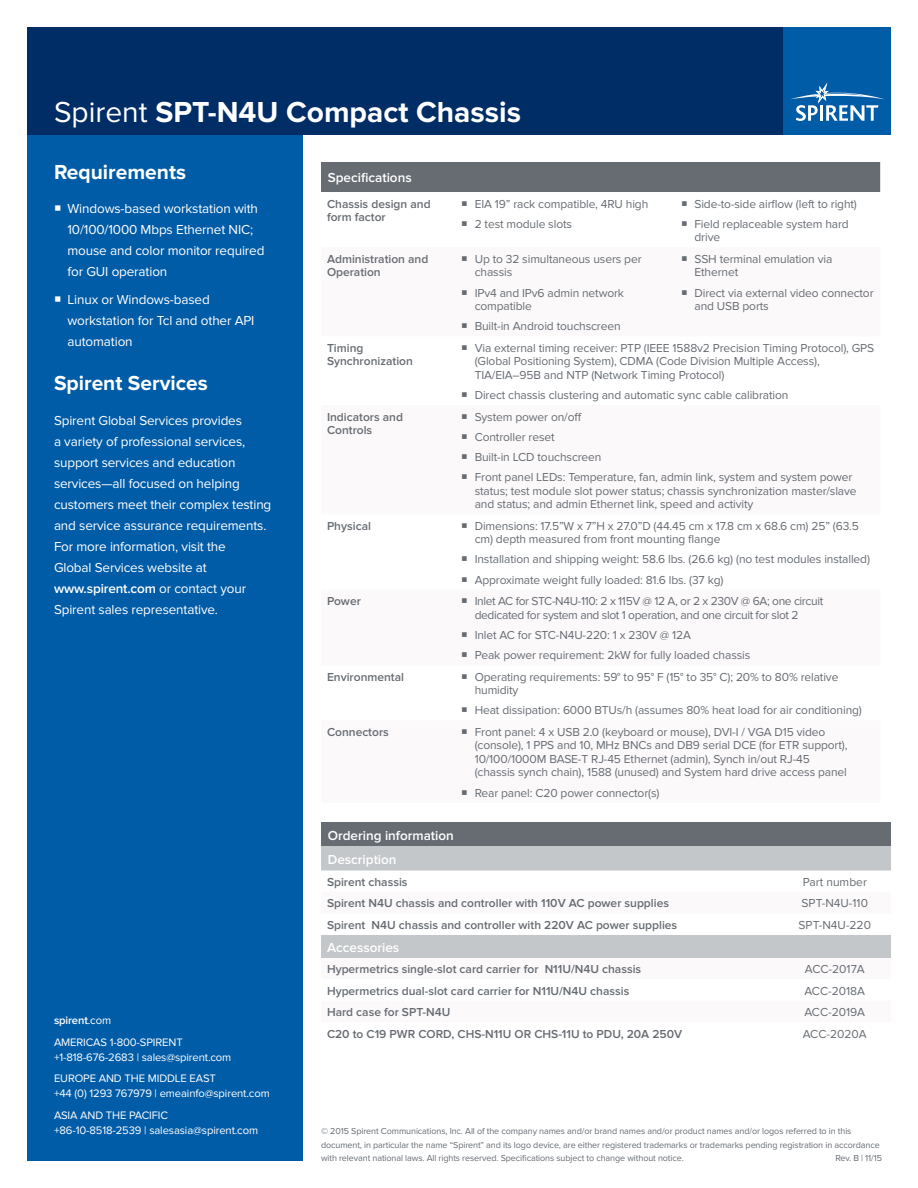
<style>
.page{position:relative;width:918px;height:1188px;background:#fff}
.page>*{position:absolute;margin:0;border:0;box-sizing:border-box;transform-origin:0 0}
.t1{font:700 30px "Proxima Nova";color:#fff}
.Sidebar_Blue_Heading{font:700 21px "Proxima Nova";color:#fff}
.Sidebar_Blue_Body_Te{font:13.5px/21px "Proxima Nova";letter-spacing:-.01em;color:#fff}
.Table_Header_1{font:600 13.5px "Proxima Nova";color:#fff}
.Table_Header_2{font:600 13.5px "Proxima Nova";color:#fff}
.Table_Body_Text{font:12px/13.5px "Proxima Nova";letter-spacing:-.01em;color:#676c72}
.Table_Category{font:600 12px/13.5px "Proxima Nova";color:#676c72}
.Table_Body_Text-2{font:12px/13.5px "Proxima Nova";letter-spacing:-.03em;color:#676c72}
.t2{font:11.25px/21.8px "Proxima Nova";letter-spacing:-.01em;color:#fff}
.t3{font:9px/13.5px "Proxima Nova";letter-spacing:-.01em;color:#676c72}
.s1{font-weight:400}
.s2{font-weight:600}
</style>
<div class="page">
<div style="left:27px;top:27px;width:864px;height:108px;background:#002d66"></div>
<div style="left:783px;top:27px;width:108px;height:108px;background:#005ca7"></div>
<svg style="left:790px;top:83px;width:95px;height:38px"></svg>
<div style="left:27px;top:135px;width:276px;height:1026px;background:#005ca7"></div>
<div style="left:321px;top:162px;width:559px;height:30px;background:#676c72"></div>
<div style="left:321px;top:822px;width:570px;height:24px;background:#676c72"></div>
<div style="left:321px;top:846px;width:570px;height:25px;background:#c4c7ca"></div>
<div style="left:321px;top:935px;width:570px;height:23px;background:#c4c7ca"></div>
<h1 class="t1" style="left:54px;top:94px;width:468px"><span class="s1">Spirent</span> SPT-N4U Compact Chassis</h1>
<p class="Sidebar_Blue_Heading" style="left:54px;top:160px;width:134px">Requirements</p>
<p class="Sidebar_Blue_Body_Te" style="left:68px;top:198px;width:198px">Windows-based workstation with<br>10/100/1000 Mbps Ethernet NIC; mouse and color monitor required for GUI operation</p>
<p class="Sidebar_Blue_Body_Te" style="left:68px;top:289px;width:189px">Linux or Windows-based workstation for Tcl and other API automation</p>
<p class="Sidebar_Blue_Heading" style="left:54px;top:371px;width:155px">Spirent Services</p>
<p class="Sidebar_Blue_Body_Te" style="left:54px;top:410px;width:219px">Spirent Global Services provides<br>a variety of professional services, support services and education services—all focused on helping customers meet their complex testing and service assurance requirements.<br>For more information, visit the<br>Global Services website at <span class="s2">www.spirent.com</span> or contact your Spirent sales representative.</p>
<p class="t2" style="left:54px;top:1009px;width:130px"><span class="s2">spirent</span>.com<br>AMERICAS 1-800-SPIRENT</p>
<p class="t2" style="left:54px;top:1046px;width:179px">+1-818-676-2683 | sales@spirent.com<br>EUROPE AND THE MIDDLE EAST</p>
<p class="t2" style="left:54px;top:1083px;width:217px">+44 (0) 1293 767979 | emeainfo@spirent.com<br>ASIA AND THE PACIFIC</p>
<p class="t2" style="left:54px;top:1120px;width:206px">+86-10-8518-2539 | salesasia@spirent.com</p>
<p class="Table_Header_1" style="left:328px;top:170px;width:85px">Specifications</p>
<p class="Table_Category" style="left:327px;top:197px;width:105px">Chassis design and form factor</p>
<p class="Table_Body_Text" style="left:475px;top:197px;width:175px">EIA 19” rack compatible, 4RU high</p>
<p class="Table_Body_Text" style="left:475px;top:217px;width:99px">2 test module slots</p>
<p class="Table_Category" style="left:327px;top:252px;width:103px">Administration and<br>Operation</p>
<p class="Table_Body_Text" style="left:475px;top:252px;width:168px">Up to 32 simultaneous users per chassis</p>
<p class="Table_Body_Text" style="left:475px;top:286px;width:151px">IPv4 and IPv6 admin network compatible</p>
<p class="Table_Body_Text" style="left:475px;top:320px;width:147px">Built-in Android touchscreen</p>
<p class="Table_Body_Text" style="left:694px;top:197px;width:164px">Side-to-side airflow (left to right)</p>
<p class="Table_Body_Text" style="left:694px;top:217px;width:156px">Field replaceable system hard drive</p>
<p class="Table_Body_Text" style="left:694px;top:252px;width:139px">SSH terminal emulation via<br>Ethernet</p>
<p class="Table_Body_Text" style="left:694px;top:286px;width:181px">Direct via external video connector and USB ports</p>
<p class="Table_Category" style="left:327px;top:341px;width:87px">Timing<br>Synchronization</p>
<p class="Table_Body_Text" style="left:475px;top:341px;width:401px">Via external timing receiver: PTP (IEEE 1588v2 Precision Timing Protocol), GPS (Global Positioning System), CDMA (Code Division Multiple Access),<br>TIA/EIA–95B and NTP (Network Timing Protocol)</p>
<p class="Table_Body_Text" style="left:475px;top:388px;width:315px">Direct chassis clustering and automatic sync cable calibration</p>
<p class="Table_Category" style="left:327px;top:410px;width:77px">Indicators and<br>Controls</p>
<p class="Table_Body_Text" style="left:475px;top:410px;width:109px">System power on/off</p>
<p class="Table_Body_Text" style="left:475px;top:430px;width:81px">Controller reset</p>
<p class="Table_Body_Text" style="left:475px;top:450px;width:128px">Built-in LCD touchscreen</p>
<p class="Table_Body_Text" style="left:475px;top:471px;width:383px">Front panel LEDs: Temperature, fan, admin link, system and system power status; test module slot power status; chassis synchronization master/slave and status; and admin Ethernet link, speed and activity</p>
<p class="Table_Category" style="left:327px;top:519px;width:45px">Physical</p>
<p class="Table_Body_Text" style="left:475px;top:519px;width:386px">Dimensions: 17.5”W x 7”H x 27.0”D (44.45 cm x 17.8 cm x 68.6 cm) 25” (63.5 cm) depth measured from front mounting flange</p>
<p class="Table_Body_Text" style="left:475px;top:553px;width:397px">Installation and shipping weight: 58.6 lbs. (26.6 kg) (no test modules installed)</p>
<p class="Table_Body_Text" style="left:475px;top:573px;width:250px">Approximate weight fully loaded: 81.6 lbs. (37 kg)</p>
<p class="Table_Category" style="left:327px;top:595px;width:35px">Power</p>
<p class="Table_Body_Text-2" style="left:475px;top:595px;width:350px">Inlet AC for STC-N4U-110: 2 x 115V @ 12 A, or 2 x 230V @ 6A; one circuit dedicated for system and slot 1 operation, and one circuit for slot 2</p>
<p class="Table_Body_Text" style="left:475px;top:628px;width:218px">Inlet AC for STC-N4U-220: 1 x 230V @ 12A</p>
<p class="Table_Body_Text" style="left:475px;top:649px;width:277px">Peak power requirement: 2kW for fully loaded chassis</p>
<p class="Table_Category" style="left:327px;top:670px;width:79px">Environmental</p>
<p class="Table_Body_Text" style="left:475px;top:670px;width:365px">Operating requirements: 59° to 95° F (15° to 35° C); 20% to 80% relative humidity</p>
<p class="Table_Body_Text" style="left:475px;top:704px;width:389px">Heat dissipation: 6000 BTUs/h (assumes 80% heat load for air conditioning)</p>
<p class="Table_Category" style="left:327px;top:725px;width:63px">Connectors</p>
<p class="Table_Body_Text" style="left:475px;top:725px;width:374px">Front panel: 4 x USB 2.0 (keyboard or mouse), DVI-I / VGA D15 video (console), 1 PPS and 10, MHz BNCs and DB9 serial DCE (for ETR support), 10/100/1000M BASE-T RJ-45 Ethernet (admin), Synch in/out RJ-45 (chassis synch chain), 1588 (unused) and System hard drive access panel</p>
<p class="Table_Body_Text" style="left:475px;top:786px;width:186px">Rear panel: C20 power connector(s)</p>
<p class="Table_Header_1" style="left:328px;top:827px;width:128px">Ordering information</p>
<p class="Table_Header_2" style="left:328px;top:852px;width:70px">Description</p>
<p class="Table_Category" style="left:327px;top:875px;width:82px">Spirent chassis</p>
<p class="Table_Body_Text" style="left:803px;top:875px;width:66px">Part number</p>
<p class="Table_Category" style="left:327px;top:897px;width:344px">Spirent N4U chassis and controller with 110V AC power supplies</p>
<p class="Table_Body_Text" style="left:802px;top:897px;width:68px">SPT-N4U-110</p>
<p class="Table_Category" style="left:327px;top:918px;width:352px">Spirent N4U chassis and controller with 220V AC power supplies</p>
<p class="Table_Body_Text" style="left:799px;top:918px;width:74px">SPT-N4U-220</p>
<p class="Table_Header_2" style="left:327px;top:939px;width:74px">Accessories</p>
<p class="Table_Category" style="left:327px;top:963px;width:316px">Hypermetrics single-slot card carrier for N11U/N4U chassis</p>
<p class="Table_Body_Text" style="left:805px;top:963px;width:61px">ACC-2017A</p>
<p class="Table_Category" style="left:327px;top:984px;width:304px">Hypermetrics dual-slot card carrier for N11U/N4U chassis</p>
<p class="Table_Body_Text" style="left:805px;top:984px;width:62px">ACC-2018A</p>
<p class="Table_Category" style="left:327px;top:1006px;width:125px">Hard case for SPT-N4U</p>
<p class="Table_Body_Text" style="left:804px;top:1005px;width:62px">ACC-2019A</p>
<p class="Table_Category" style="left:327px;top:1027px;width:357px">C20 to C19 PWR CORD, CHS-N11U OR CHS-11U to PDU, 20A 250V</p>
<p class="Table_Body_Text" style="left:803px;top:1027px;width:65px">ACC-2020A</p>
<p class="t3" style="left:321px;top:1124px;width:560px">© 2015 Spirent Communications, Inc. All of the company names and/or brand names and/or product names and/or logos referred to in this document, in particular the name “Spirent” and its logo device, are either registered trademarks or trademarks pending registration in accordance with relevant national laws. All rights reserved. Specifications subject to change without notice.</p>
<p class="t3" style="left:835px;top:1151px;width:48px">Rev. B | 11/15</p>
</div>
